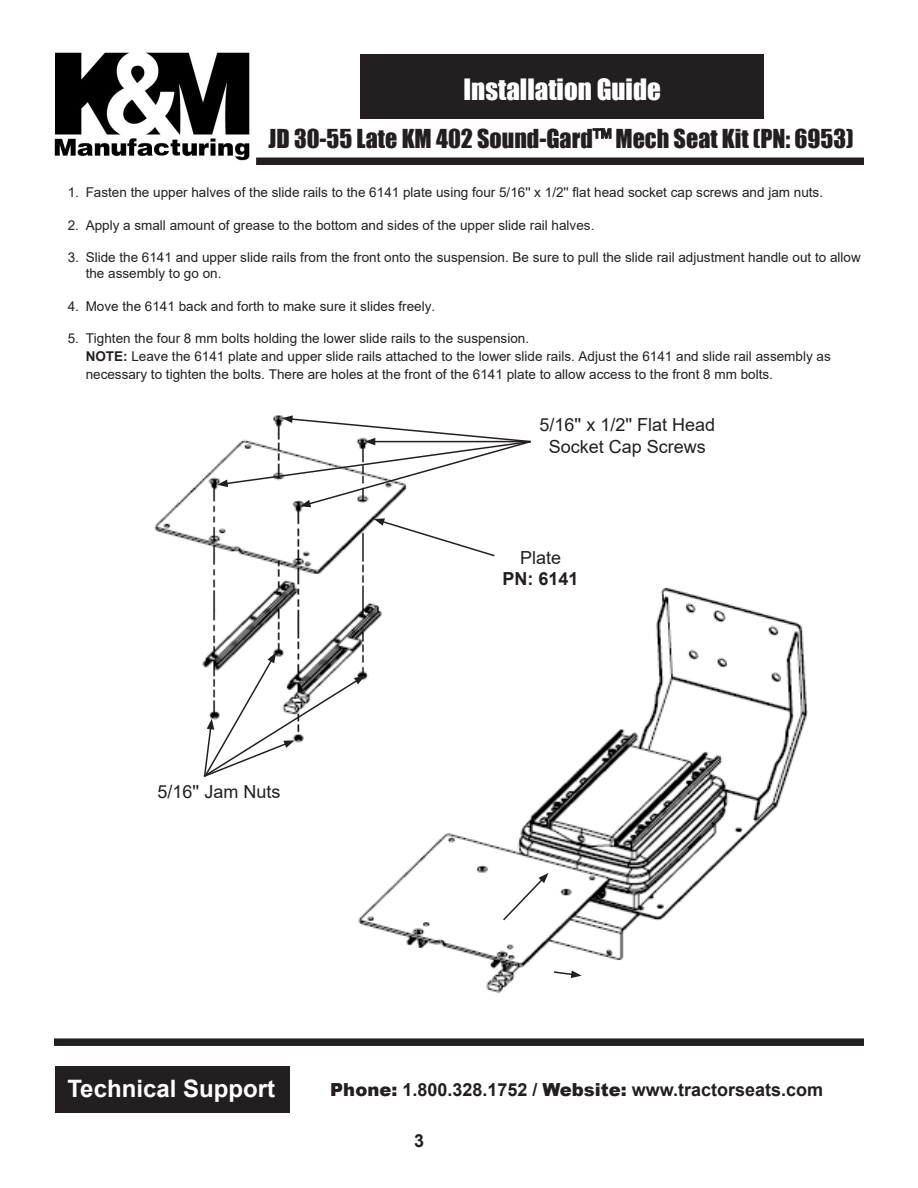
<style>
.page{position:relative;width:918px;height:1188px;background:#fff}
.page>*{position:absolute;margin:0;border:0;box-sizing:border-box;transform-origin:0 0}
.t1{font:27px "Impact";color:#fff}
.t2{font:24px "Impact";color:#231f20}
.t3{font:700 24px "Arial";color:#fff}
.t4{font:700 18px "Arial";color:#231f20}
.t5{font:18px/21.6px "Arial";color:#231f20;text-align:center}
.t6{font:700 18px/21.6px "Arial";color:#231f20;text-align:center}
.t7{font:13.5px/18px "Arial";color:#231f20}
.s1{font-weight:700}
.s2{font-weight:400}
.s3{font-weight:900}
</style>
<div class="page">
<img style="left:358px;top:587px;width:450px;height:406px">
<div style="left:361px;top:54px;width:403px;height:64px;background:#231f20"></div>
<div style="left:256px;top:158px;width:608px;height:7px;background:#231f20"></div>
<div style="left:54px;top:1038px;width:810px;height:8px;background:#231f20"></div>
<img style="left:54px;top:52px;width:196px;height:109px">
<div style="left:55px;top:1066px;width:235px;height:47px;background:#231f20"></div>
<img style="left:154px;top:465px;width:305px;height:290px">
<svg style="left:501px;top:873px;width:48px;height:49px"></svg>
<svg style="left:217px;top:415px;width:314px;height:92px"></svg>
<svg style="left:202px;top:652px;width:163px;height:126px"></svg>
<svg style="left:374px;top:518px;width:121px;height:40px"></svg>
<svg style="left:552px;top:970px;width:30px;height:8px"></svg>
<p class="t1" style="left:464px;top:68px;width:199px">Installation Guide</p>
<h2 class="t2" style="left:269px;top:120px;width:587px">JD 30-55 Late KM 402 Sound-Gard™ Mech Seat Kit (PN: 6953)</h2>
<p class="t7" style="left:68px;top:183px;width:757px">1. Fasten the upper halves of the slide rails to the 6141 plate using four 5/16'' x 1/2'' flat head socket cap screws and jam nuts.</p>
<p class="t7" style="left:68px;top:216px;width:528px">2. Apply a small amount of grease to the bottom and sides of the upper slide rail halves.</p>
<p class="t7" style="left:86px;top:249px;width:777px;line-height:16.2px;text-indent:-18px">3. Slide the 6141 and upper slide rails from the front onto the suspension. Be sure to pull the slide rail adjustment handle out to allow the assembly to go on.</p>
<p class="t7" style="left:68px;top:297px;width:369px">4. Move the 6141 back and forth to make sure it slides freely.</p>
<p class="t7" style="left:86px;top:329px;width:747px;text-indent:-18px">5. Tighten the four 8 mm bolts holding the lower slide rails to the suspension.<br><span class="s1">NOTE:</span> Leave the 6141 plate and upper slide rails attached to the lower slide rails. Adjust the 6141 and slide rail assembly as necessary to tighten the bolts. There are holes at the front of the 6141 plate to allow access to the front 8 mm bolts.</p>
<p class="t5" style="left:539px;top:414px;width:177px">5/16'' x 1/2'' Flat Head<br>Socket Cap Screws</p>
<p class="t5" style="left:157px;top:781px;width:124px">5/16'' Jam Nuts</p>
<p class="t6" style="left:503px;top:547px;width:78px"><span class="s2">Plate<br></span>PN: 6141</p>
<p class="t3" style="left:67px;top:1072px;width:209px">Technical Support</p>
<p class="t4" style="left:330px;top:1077px;width:494px"><span class="s3">Phone:</span> 1.800.328.1752 / <span class="s3">Website:</span> www.tractorseats.com</p>
<p class="t4" style="left:414px;top:1129px;width:12px">3</p>
</div>
